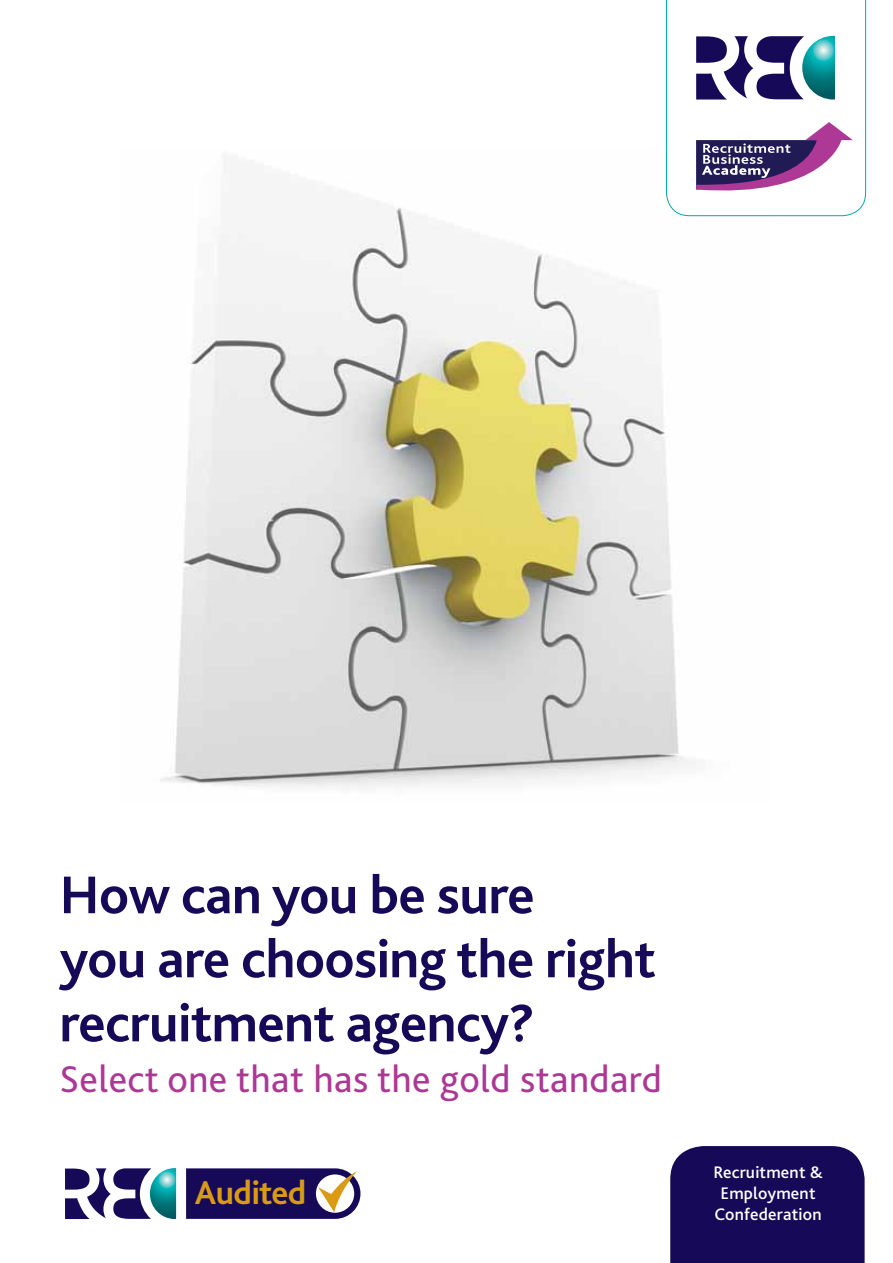
<style>
.page{position:relative;width:893px;height:1263px;background:#fff}
.page>*{position:absolute;margin:0;border:0;box-sizing:border-box;transform-origin:0 0}
.t1{font:700 55.5px/64.1px "Bliss 2";letter-spacing:-.01em;color:#150958}
.t2{font:39px "Bliss 2";letter-spacing:.01em;color:#ac3895}
.t3{font:700 34.35px "Bliss 2";letter-spacing:-.015em;color:#da9a14}
.t4{font:500 17.55px/21px "Bliss 2";letter-spacing:.01em;color:#fff;text-align:center}
</style>
<div class="page">
<img style="left:160px;top:156px;width:612px;height:632px">
<div style="left:670px;top:1146px;width:195px;height:117px;background:#150958"></div>
<svg style="left:666px;top:0;width:200px;height:216px"></svg>
<svg style="left:65px;top:1168px;width:111px;height:51px"></svg>
<svg style="left:186px;top:1168px;width:174px;height:51px;background:#3b2e6b"></svg>
<p class="t1" style="left:60px;top:861px;width:598px">How can you be sure<br>you are choosing the right recruitment agency?</p>
<p class="t2" style="left:60px;top:1055px;width:604px">Select one that has the gold standard</p>
<p class="t3" style="left:195px;top:1171px;width:113px">Audited</p>
<p class="t4" style="left:713px;top:1161px;width:111px">Recruitment &amp;<br>Employment<br>Confederation</p>
</div>
